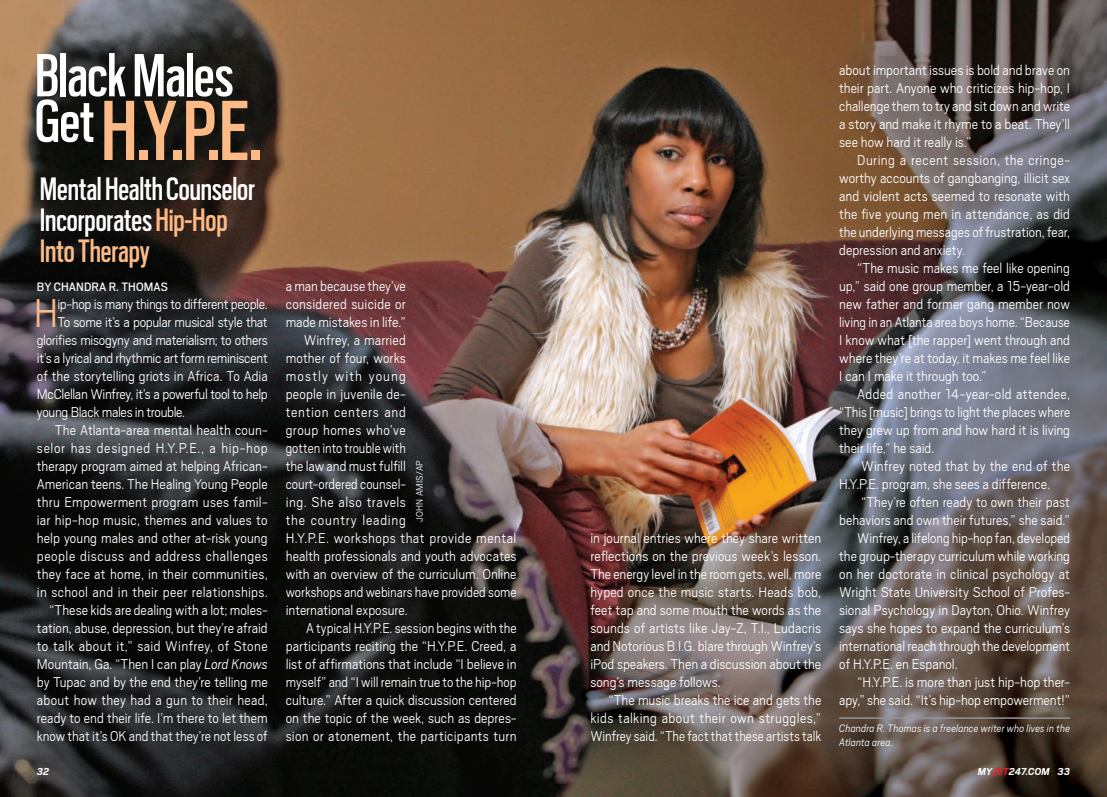
<style>
.page{position:relative;width:1107px;height:797px;background:#fff}
.page>*{position:absolute;margin:0;border:0;box-sizing:border-box;transform-origin:0 0}
.t1{font:94.5px "Scout Cond";color:#fbba86}
.t2{font:67.5px "Scout Cond";letter-spacing:-.01em;color:#fff}
.t3{font:300 44.55px "Scout";color:#fbbb87}
.t4{font:36px/30.9px "Scout Cond";letter-spacing:-.005em;color:#fff}
.t5{font:300 15.75px/18px "Scout";color:#fff;text-align:justify}
.t6{font:300 15.75px "Scout";letter-spacing:-.02em;color:#fff}
.t7{font:300 15.75px "Scout";color:#fff;scale:.95 1}
.t8{font:300 15.75px "Scout";letter-spacing:.02em;color:#fff}
.t9{font:300 15.75px "Scout";color:#fff;scale:.94 1}
.t10{font:300 15.75px "Scout";color:#fff;scale:.96 1}
.t11{font:300 15.75px "Scout";letter-spacing:.03em;color:#fff}
.t12{font:300 15.75px "Scout";letter-spacing:.045em;color:#fff}
.t13{font:300 15.75px "Scout";letter-spacing:.025em;color:#fff}
.t14{font:300 15.75px "Scout";letter-spacing:.035em;color:#fff}
.t15{font:300 15.75px "Scout";letter-spacing:-.025em;color:#fff}
.t16{font:300 15.75px "Scout";color:#fff;scale:.93 1}
.t17{font:300 15.75px "Scout";letter-spacing:.05em;color:#fff}
.t18{font:300 15.75px "Scout";letter-spacing:.07em;color:#fff}
.t19{font:13.5px "Scout";letter-spacing:.005em;color:#fff}
.t20{font:italic 300 12px/13.5px "Scout";letter-spacing:.005em;color:#fff}
.t21{font:italic 700 11.25px "Scout";color:#fff}
.t22{font:300 10.5px "Scout";letter-spacing:.025em;color:#fff}
.s1{color:#fbba86}
.s2{font-style:italic}
.s3{color:#ee1b2d}
</style>
<div class="page">
<img style="left:0;top:0;width:1107px;height:796px">
<hr style="left:839px;top:717px;width:231px;height:1px;background:#939598">
<h2 class="t2" style="left:35px;top:31px;width:201px">Black Males</h2>
<h1 class="t1" style="left:35px;top:69px;width:229px"><sup>Get</sup>H.Y.P.E.</h1>
<h3 class="t4" style="left:40px;top:171px;width:216px">Mental Health Counselor<br>Incorporates <span class="s1">Hip-Hop<br>Into Therapy</span></h3>
<p class="t19" style="left:37px;top:278px;width:132px">BY CHANDRA R. THOMAS</p>
<h3 class="t3" style="left:34px;top:284px;width:26px">H</h3>
<p class="t6" style="left:57px;top:294px;width:212px">ip-hop is many things to different people.</p>
<p class="t6" style="left:57px;top:312px;width:212px">To some it’s a popular musical style that</p>
<p class="t6" style="left:37px;top:330px;width:232px">glorifies misogyny and materialism; to others</p>
<p class="t6" style="left:37px;top:348px;width:232px">it’s a lyrical and rhythmic art form reminiscent</p>
<p class="t5" style="left:37px;top:366px;width:232px">of the storytelling griots in Africa. To Adia</p>
<p class="t6" style="left:37px;top:384px;width:232px">McClellan Winfrey, it’s a powerful tool to help</p>
<p class="t15" style="left:37px;top:402px;width:150px">young Black males in trouble.</p>
<p class="t5" style="left:55px;top:420px;width:214px">The Atlanta-area mental health coun-</p>
<p class="t12" style="left:37px;top:438px;width:232px">selor has designed H.Y.P.E., a hip-hop</p>
<p class="t5" style="left:37px;top:456px;width:232px">therapy program aimed at helping African-</p>
<p class="t5" style="left:37px;top:474px;width:232px">American teens. The Healing Young People</p>
<p class="t8" style="left:37px;top:492px;width:232px">thru Empowerment program uses famil-</p>
<p class="t5" style="left:37px;top:510px;width:232px">iar hip-hop music, themes and values to</p>
<p class="t5" style="left:37px;top:528px;width:232px">help young males and other at-risk young</p>
<p class="t14" style="left:37px;top:546px;width:232px">people discuss and address challenges</p>
<p class="t5" style="left:37px;top:564px;width:232px">they face at home, in their communities,</p>
<p class="t8" style="left:37px;top:582px;width:232px">in school and in their peer relationships.</p>
<p class="t5" style="left:49px;top:600px;width:220px">“These kids are dealing with a lot; moles-</p>
<p class="t5" style="left:37px;top:618px;width:232px">tation, abuse, depression, but they’re afraid</p>
<p class="t13" style="left:37px;top:636px;width:232px">to talk about it,” said Winfrey, of Stone</p>
<p class="t5" style="left:37px;top:654px;width:232px">Mountain, Ga. “Then I can play <span class="s2">Lord Knows</span></p>
<p class="t5" style="left:37px;top:672px;width:232px">by Tupac and by the end they’re telling me</p>
<p class="t5" style="left:37px;top:690px;width:232px">about how they had a gun to their head,</p>
<p class="t5" style="left:37px;top:708px;width:232px">ready to end their life. I’m there to let them</p>
<p class="t7" style="left:37px;top:726px;width:244px">know that it’s OK and that they’re not less of</p>
<p class="t10" style="left:286px;top:276px;width:127px">a man because they’ve</p>
<p class="t5" style="left:286px;top:294px;width:122px">considered suicide or</p>
<p class="t5" style="left:286px;top:312px;width:122px">made mistakes in life.”</p>
<p class="t5" style="left:304px;top:330px;width:104px">Winfrey, a married</p>
<p class="t5" style="left:286px;top:348px;width:122px">mother of four, works</p>
<p class="t18" style="left:286px;top:366px;width:122px">mostly with young</p>
<p class="t5" style="left:286px;top:384px;width:122px">people in juvenile de-</p>
<p class="t12" style="left:286px;top:402px;width:122px">tention centers and</p>
<p class="t11" style="left:286px;top:420px;width:122px">group homes who’ve</p>
<p class="t16" style="left:286px;top:438px;width:131px">gotten into trouble with</p>
<p class="t10" style="left:286px;top:456px;width:127px">the law and must fulfill</p>
<p class="t9" style="left:286px;top:474px;width:129px">court-ordered counsel-</p>
<p class="t11" style="left:286px;top:492px;width:122px">ing. She also travels</p>
<p class="t17" style="left:286px;top:510px;width:122px">the country leading</p>
<p class="t11" style="left:286px;top:528px;width:232px">H.Y.P.E. workshops that provide mental</p>
<p class="t5" style="left:286px;top:546px;width:232px">health professionals and youth advocates</p>
<p class="t5" style="left:286px;top:564px;width:232px">with an overview of the curriculum. Online</p>
<p class="t9" style="left:286px;top:582px;width:247px">workshops and webinars have provided some</p>
<p class="t5" style="left:286px;top:600px;width:123px">international exposure.</p>
<p class="t7" style="left:306px;top:618px;width:223px">A typical H.Y.P.E. session begins with the</p>
<p class="t5" style="left:286px;top:636px;width:232px">participants reciting the “H.Y.P.E. Creed, a</p>
<p class="t5" style="left:286px;top:654px;width:232px">list of affirmations that include “I believe in</p>
<p class="t7" style="left:286px;top:672px;width:244px">myself” and “I will remain true to the hip-hop</p>
<p class="t5" style="left:286px;top:690px;width:232px">culture.” After a quick discussion centered</p>
<p class="t5" style="left:286px;top:708px;width:232px">on the topic of the week, such as depres-</p>
<p class="t8" style="left:286px;top:726px;width:232px">sion or atonement, the participants turn</p>
<p class="t22" style="left:413px;top:522px;width:63px;rotate:-90deg">JOHN AMIS/AP</p>
<p class="t5" style="left:590px;top:528px;width:232px">in journal entries where they share written reflections on the previous week’s lesson.<br>The energy level in the room gets, well, more hyped once the music starts. Heads bob, feet tap and some mouth the words as the sounds of artists like Jay-Z, T.I., Ludacris and Notorious B.I.G. blare through Winfrey’s iPod speakers. Then a discussion about the song’s message follows.</p>
<p class="t5" style="left:590px;top:690px;width:232px;text-indent:18px">“The music breaks the ice and gets the kids talking about their own struggles,” Winfrey said. “The fact that these artists talk</p>
<p class="t5" style="left:839px;top:60px;width:232px">about important issues is bold and brave on their part. Anyone who criticizes hip-hop, I challenge them to try and sit down and write a story and make it rhyme to a beat. They’ll see how hard it really is.”</p>
<p class="t5" style="left:839px;top:150px;width:232px;text-indent:18px">During a recent session, the cringe&shy;worthy accounts of gangbanging, illicit sex and violent acts seemed to resonate with the five young men in attendance, as did the underlying messages of frustration, fear, depression and anxiety.</p>
<p class="t5" style="left:839px;top:258px;width:232px;text-indent:18px">“The music makes me feel like opening up,” said one group member, a 15-year-old new father and former gang member now living in an Atlanta area boys home. “Because I know what [the rapper] went through and where they’re at today, it makes me feel like I can I make it through too.”</p>
<p class="t5" style="left:839px;top:384px;width:232px;text-indent:18px">Added another 14-year-old attendee, “This [music] brings to light the places where they grew up from and how hard it is living their life,” he said.</p>
<p class="t5" style="left:839px;top:456px;width:232px;text-indent:22px">Winfrey noted that by the end of the<br>H.Y.P.E. program, she sees a difference.</p>
<p class="t5" style="left:861px;top:492px;width:210px">“They’re often ready to own their past</p>
<p class="t5" style="left:839px;top:510px;width:232px">behaviors and own their futures,” she said.”</p>
<p class="t9" style="left:857px;top:528px;width:228px">Winfrey, a lifelong hip-hop fan, developed</p>
<p class="t5" style="left:839px;top:546px;width:232px">the group-therapy curriculum while working</p>
<p class="t5" style="left:839px;top:564px;width:232px">on her doctorate in clinical psychology at</p>
<p class="t5" style="left:839px;top:582px;width:232px">Wright State University School of Profes-</p>
<p class="t5" style="left:839px;top:600px;width:232px">sional Psychology in Dayton, Ohio. Winfrey</p>
<p class="t5" style="left:839px;top:618px;width:232px">says she hopes to expand the curriculum’s</p>
<p class="t7" style="left:839px;top:636px;width:245px">international reach through the development</p>
<p class="t5" style="left:839px;top:654px;width:120px">of H.Y.P.E. en Espanol.</p>
<p class="t5" style="left:857px;top:672px;width:214px">“H.Y.P.E. is more than just hip-hop ther-</p>
<p class="t10" style="left:839px;top:690px;width:242px">apy,” she said. “It’s hip-hop empowerment!”</p>
<p class="t20" style="left:839px;top:721px;width:232px">Chandra R. Thomas is a freelance writer who lives in the<br>Atlanta area.</p>
<p class="t21" style="left:37px;top:763px;width:14px">32</p>
<p class="t21" style="left:978px;top:763px;width:94px">MY<span class="s3">JET</span>247.COM 33</p>
</div>
